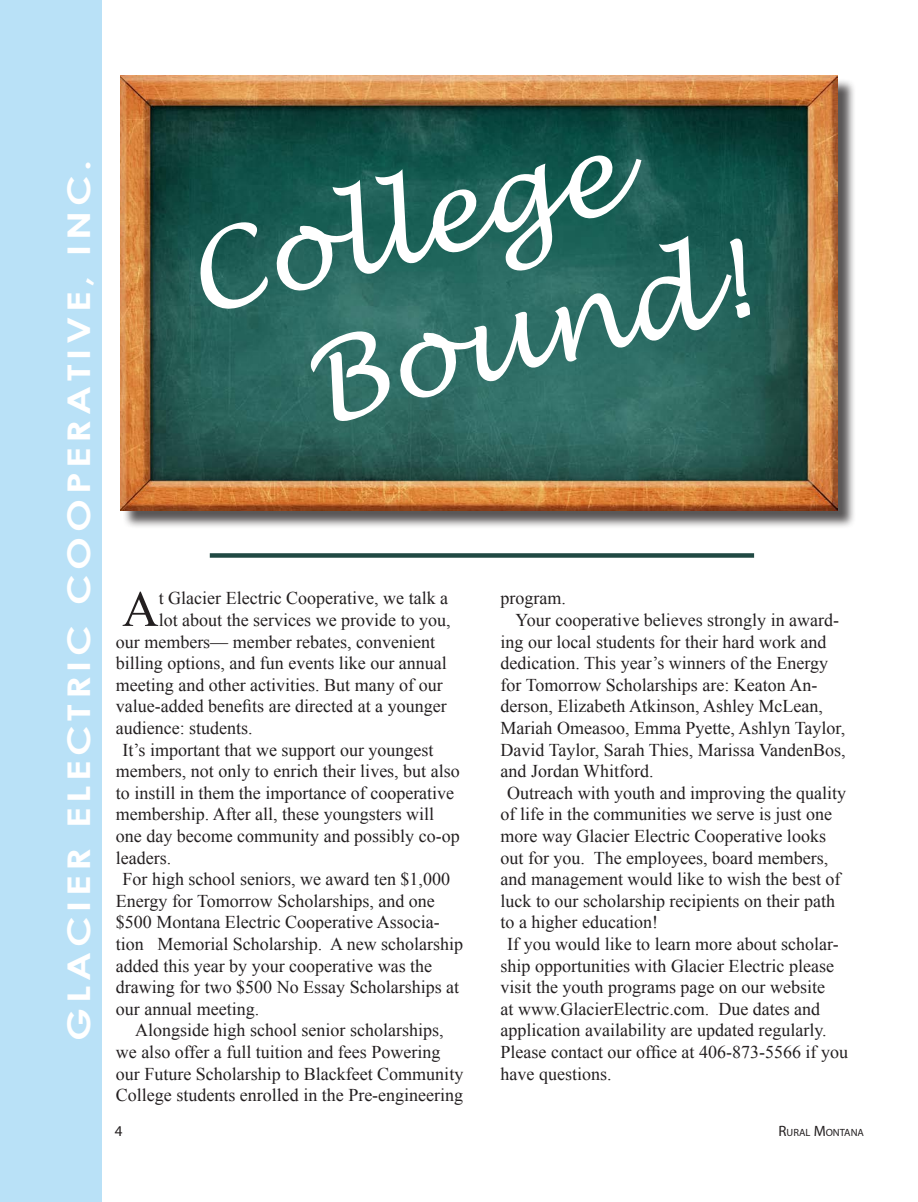
<style>
.page{position:relative;width:918px;height:1202px;background:#fff}
.page>*{position:absolute;margin:0;border:0;box-sizing:border-box;transform-origin:0 0}
.t1{font:italic 108px "Lucida Handwriting";color:#fff}
.t2{font:50.55px "Times New Roman";color:#231f20}
.t3{font:700 31.35px "Century Gothic";letter-spacing:.12em;color:#fff;scale:1.25 1}
.t4{font:18px/21.6px "Times New Roman";color:#231f20}
.t5{font:15px "Myriad Pro";color:#231f20}
.t6{font:10.5px "Myriad Pro";color:#231f20}
.s1{font-size:15px}
</style>
<div class="page">
<div style="left:123px;top:78px;width:733px;height:450px;background:#231f20;opacity:.75"></div>
<img style="left:120px;top:76px;width:718px;height:434px">
<div style="left:0;top:0;width:102px;height:1202px;background:#b9e1f7"></div>
<svg style="left:210px;top:553px;width:544px;height:4px;background:#2c524d"></svg>
<p class="t3" style="left:55px;top:1040px;width:706px;rotate:-90deg">GLACIER ELECTRIC COOPERATIVE, INC.</p>
<p class="t1" style="left:172px;top:215px;width:441px;rotate:-14deg">College</p>
<p class="t1" style="left:291px;top:323px;width:453px;rotate:-14deg">Bound!</p>
<p class="t2" style="left:122px;top:575px;width:38px">A</p>
<p class="t4" style="left:159px;top:587px;width:291px">t Glacier Electric Cooperative, we talk a</p>
<p class="t4" style="left:159px;top:609px;width:293px">lot about the services we provide to you,</p>
<p class="t4" style="left:116px;top:630px;width:321px">our members— member rebates, convenient</p>
<p class="t4" style="left:116px;top:652px;width:332px">billing options, and fun events like our annual</p>
<p class="t4" style="left:116px;top:673px;width:328px">meeting and other activities. But many of our</p>
<p class="t4" style="left:116px;top:695px;width:332px">value-added benefits are directed at a younger</p>
<p class="t4" style="left:116px;top:717px;width:138px">audience: students.</p>
<p class="t4" style="left:116px;top:738px;width:345px;text-indent:7px">It’s important that we support our youngest members, not only to enrich their lives, but also to instill in them the importance of cooperative membership. After all, these youngsters will one day become community and possibly co-op leaders.</p>
<p class="t4" style="left:116px;top:868px;width:349px;text-indent:7px">For high school seniors, we award ten $1,000<br>Energy for Tomorrow Scholarships, and one $500 Montana Electric Cooperative Associa&shy;tion Memorial Scholarship. A new scholarship added this year by your cooperative was the drawing for two $500 No Essay Scholarships at our annual meeting.</p>
<p class="t4" style="left:116px;top:1019px;width:349px;text-indent:19px">Alongside high school senior scholarships, we also offer a full tuition and fees Powering our Future Scholarship to Blackfeet Community College students enrolled in the Pre-engineering</p>
<p class="t4" style="left:501px;top:587px;width:67px">program.</p>
<p class="t4" style="left:501px;top:609px;width:346px;text-indent:15px">Your cooperative believes strongly in award&shy;ing our local students for their hard work and dedication. This year’s winners of the Energy for Tomorrow Scholarships are: Keaton An&shy;derson, Elizabeth Atkinson, Ashley McLean, Mariah Omeasoo, Emma Pyette, Ashlyn Taylor, David Taylor, Sarah Thies, Marissa VandenBos, and Jordan Whitford.</p>
<p class="t4" style="left:501px;top:781px;width:347px;text-indent:7px">Outreach with youth and improving the quality of life in the communities we serve is just one more way Glacier Electric Cooperative looks out for you. The employees, board members, and management would like to wish the best of luck to our scholarship recipients on their path to a higher education!</p>
<p class="t4" style="left:501px;top:933px;width:349px;text-indent:7px">If you would like to learn more about scholar&shy;ship opportunities with Glacier Electric please visit the youth programs page on our website<br>at www.GlacierElectric.com. Due dates and application availability are updated regularly.<br>Please contact our office at 406-873-5566 if you have questions.</p>
<p class="t5" style="left:115px;top:1121px;width:9px">4</p>
<p class="t6" style="left:779px;top:1126px;width:87px"><span class="s1">R</span>URAL <span class="s1">M</span>ONTANA</p>
</div>
